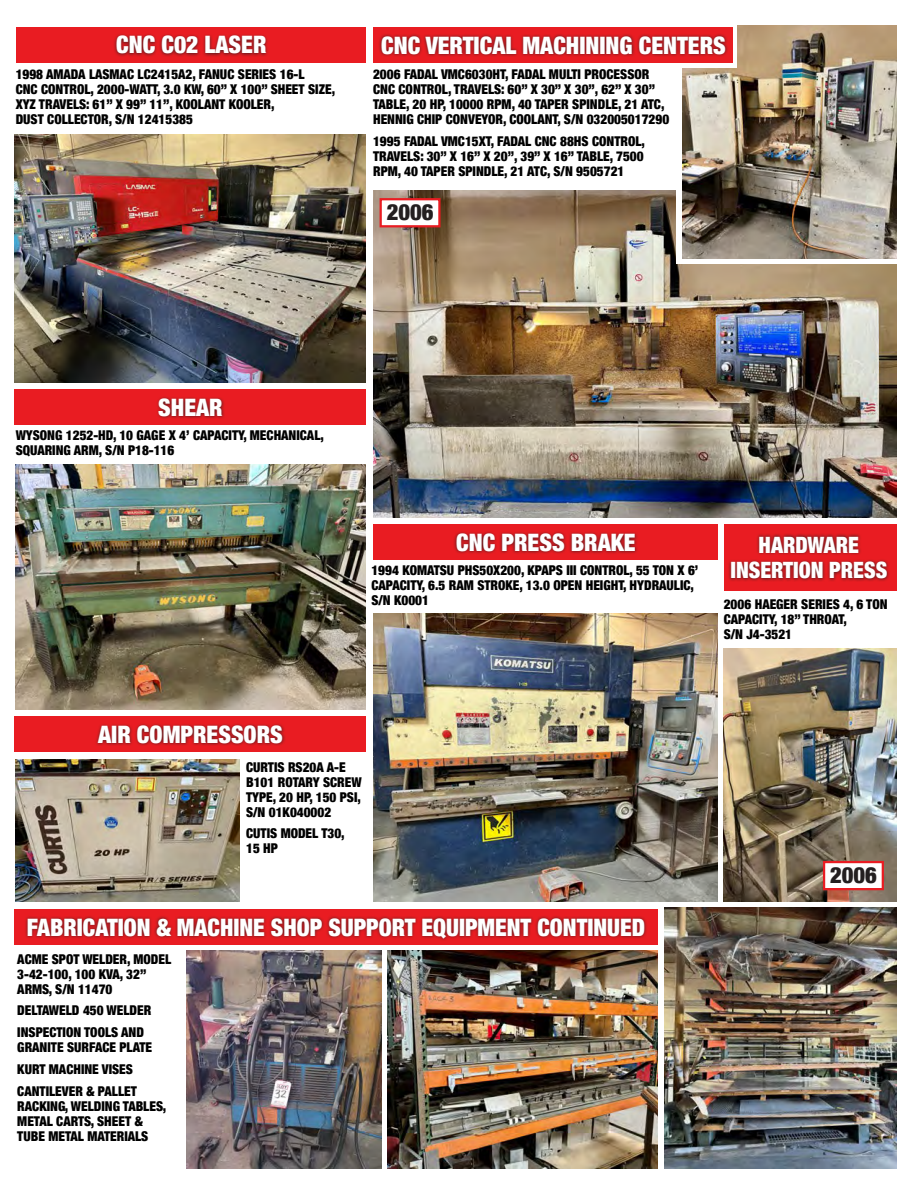
<style>
.page{position:relative;width:918px;height:1188px;background:#fff}
.page>*{position:absolute;margin:0;border:0;box-sizing:border-box;transform-origin:0 0}
.t1{font:900 condensed 24px "Helvetica Neue";color:#fff}
.t2{font:900 condensed 22.5px/25.5px "Helvetica Neue";color:#fff;text-align:center;scale:.96 1}
.t3{font:900 condensed 22.5px "Helvetica Neue";color:#231f20}
.t4{font:900 condensed 13.5px/15px "Helvetica Neue";color:#000}
</style>
<div class="page">
<div style="left:16px;top:27px;width:349px;height:36px;background:#e91c22"></div>
<div style="left:114px;top:33px;width:156px;height:24px;background:#231f20;opacity:.75"></div>
<div style="left:373px;top:524px;width:345px;height:36px;background:#e91c22"></div>
<div style="left:453px;top:531px;width:186px;height:24px;background:#231f20;opacity:.75"></div>
<div style="left:14px;top:389px;width:351px;height:36px;background:#e91c22"></div>
<div style="left:155px;top:396px;width:71px;height:23px;background:#231f20;opacity:.75"></div>
<div style="left:724px;top:524px;width:172px;height:67px;background:#e91c22"></div>
<div style="left:728px;top:533px;width:162px;height:49px;background:#231f20;opacity:.75"></div>
<div style="left:14px;top:716px;width:351px;height:36px;background:#e91c22"></div>
<div style="left:94px;top:723px;width:192px;height:23px;background:#231f20;opacity:.75"></div>
<img style="left:14px;top:135px;width:351px;height:247px">
<img style="left:16px;top:465px;width:349px;height:244px">
<img style="left:16px;top:759px;width:224px;height:142px">
<img style="left:373px;top:614px;width:345px;height:287px">
<img style="left:373px;top:191px;width:523px;height:326px">
<div style="left:380px;top:198px;width:61px;height:29px;background:#fff;border:2px solid #e91c22"></div>
<img style="left:664px;top:907px;width:232px;height:261px">
<img style="left:187px;top:951px;width:194px;height:217px">
<img style="left:388px;top:951px;width:270px;height:217px">
<div style="left:14px;top:909px;width:644px;height:36px;background:#e91c22"></div>
<div style="left:24px;top:915px;width:624px;height:27px;background:#231f20;opacity:.75"></div>
<img style="left:724px;top:648px;width:172px;height:253px">
<div style="left:677px;top:188px;width:224px;height:76px;background:#fff"></div>
<img style="left:683px;top:25px;width:213px;height:234px">
<div style="left:674px;top:22px;width:62px;height:45px;background:#fff"></div>
<div style="left:373px;top:27px;width:359px;height:36px;background:#e91c22"></div>
<div style="left:378px;top:33px;width:351px;height:24px;background:#231f20;opacity:.75"></div>
<div style="left:823px;top:861px;width:61px;height:29px;background:#fff;border:2px solid #e91c22"></div>
<h1 class="t1" style="left:116px;top:25px;width:152px">CNC C02 LASER</h1>
<p class="t4" style="left:16px;top:66px;width:321px">1998 AMADA LASMAC LC2415A2, FANUC SERIES 16-L<br>CNC CONTROL, 2000-WATT, 3.0 KW, 60” X 100” SHEET SIZE, XYZ TRAVELS: 61” X 99” 11”, KOOLANT KOOLER,<br>DUST COLLECTOR, S/N 12415385</p>
<h1 class="t1" style="left:381px;top:25px;width:346px">CNC VERTICAL MACHINING CENTERS</h1>
<p class="t4" style="left:373px;top:66px;width:298px">2006 FADAL VMC6030HT, FADAL MULTI PROCESSOR CNC CONTROL, TRAVELS: 60” X 30” X 30”, 62” X 30” TABLE, 20 HP, 10000 RPM, 40 TAPER SPINDLE, 21 ATC, HENNIG CHIP CONVEYOR, COOLANT, S/N 032005017290</p>
<p class="t4" style="left:373px;top:133px;width:273px;text-align:justify">1995 FADAL VMC15XT, FADAL CNC 88HS CONTROL, TRAVELS: 30” X 16” X 20”, 39” X 16” TABLE, 7500<br>RPM, 40 TAPER SPINDLE, 21 ATC, S/N 9505721</p>
<h2 class="t3" style="left:387px;top:193px;width:48px">2006</h2>
<h1 class="t1" style="left:158px;top:388px;width:66px">SHEAR</h1>
<p class="t4" style="left:16px;top:427px;width:310px">WYSONG 1252-HD, 10 GAGE X 4’ CAPACITY, MECHANICAL,<br>SQUARING ARM, S/N P18-116</p>
<h1 class="t1" style="left:456px;top:523px;width:181px">CNC PRESS BRAKE</h1>
<p class="t4" style="left:371px;top:562px;width:328px">1994 KOMATSU PHS50X200, KPAPS III CONTROL, 55 TON X 6’<br>CAPACITY, 6.5 RAM STROKE, 13.0 OPEN HEIGHT, HYDRAULIC,<br>S/N K0001</p>
<h2 class="t2" style="left:730px;top:531px;width:165px">HARDWARE<br>INSERTION PRESS</h2>
<p class="t4" style="left:724px;top:596px;width:165px">2006 HAEGER SERIES 4, 6 TON<br>CAPACITY, 18” THROAT,<br>S/N J4-3521</p>
<h1 class="t1" style="left:98px;top:715px;width:186px">AIR COMPRESSORS</h1>
<p class="t4" style="left:246px;top:759px;width:117px">CURTIS RS20A A-E<br>B101 ROTARY SCREW<br>TYPE, 20 HP, 150 PSI,<br>S/N 01K040002</p>
<p class="t4" style="left:246px;top:825px;width:100px">CUTIS MODEL T30,<br>15 HP</p>
<h2 class="t3" style="left:830px;top:856px;width:48px">2006</h2>
<h1 class="t1" style="left:27px;top:907px;width:620px">FABRICATION &amp; MACHINE SHOP SUPPORT EQUIPMENT CONTINUED</h1>
<p class="t4" style="left:17px;top:951px;width:155px">ACME SPOT WELDER, MODEL<br>3-42-100, 100 KVA, 32”<br>ARMS, S/N 11470</p>
<p class="t4" style="left:17px;top:999px;width:136px;line-height:21.8px">DELTAWELD 450 WELDER<br>INSPECTION TOOLS AND</p>
<p class="t4" style="left:17px;top:1036px;width:136px;line-height:21.8px">GRANITE SURFACE PLATE<br>KURT MACHINE VISES<br>CANTILEVER &amp; PALLET</p>
<p class="t4" style="left:17px;top:1098px;width:150px">RACKING, WELDING TABLES,<br>METAL CARTS, SHEET &amp;<br>TUBE METAL MATERIALS</p>
</div>
